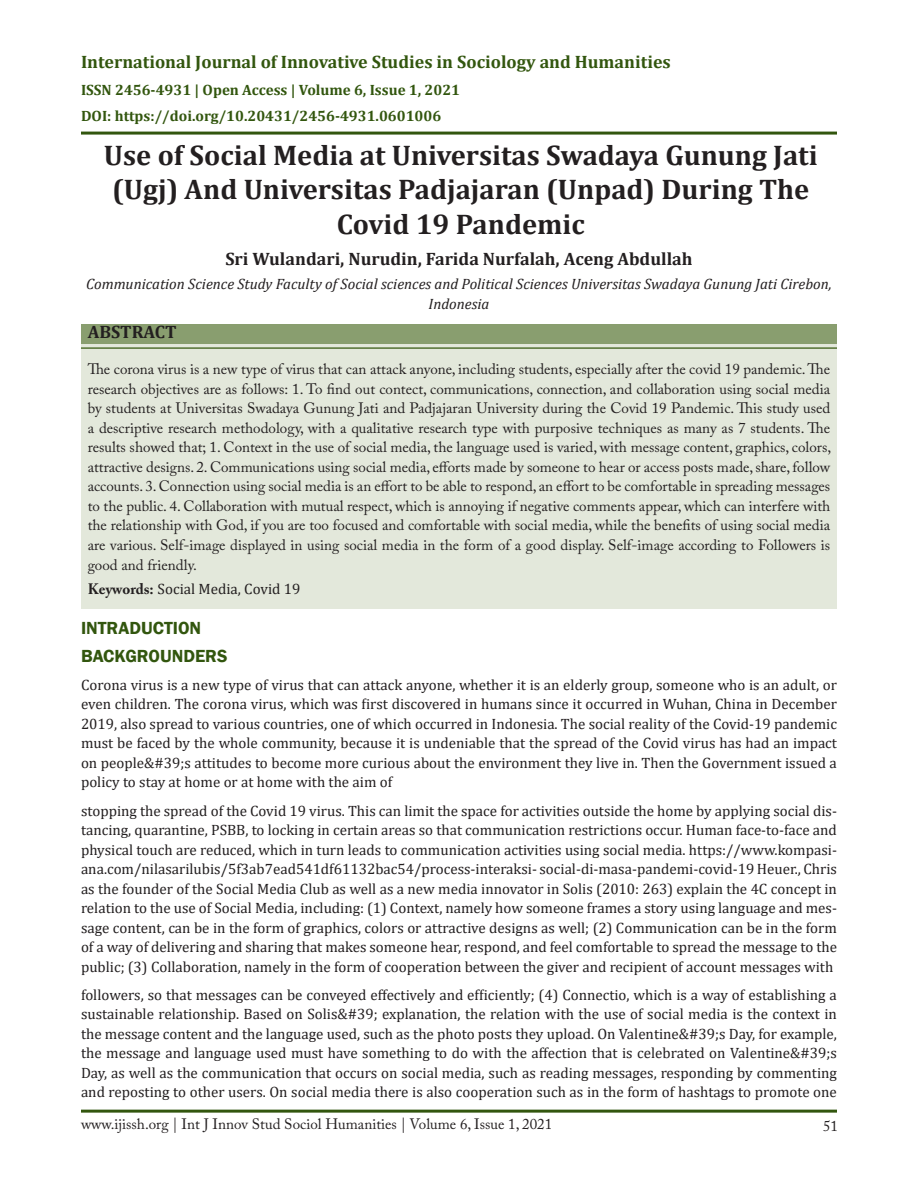
<style>
.page{position:relative;width:918px;height:1188px;background:#fff}
.page>*{position:absolute;margin:0;border:0;box-sizing:border-box;transform-origin:0 0}
.t1{font:700 28.5px/34.5px "Cambria";color:#231f20;text-align:center}
.t2{font:700 18px "Cambria";color:#32560e}
.t3{font:700 18px "Cambria";color:#231f20}
.t4{font:600 18px "Franklin Gothic";color:#32560e}
.t5{font:15px/19.5px "Cambria";color:#231f20;text-align:justify}
.t6{font:15px/19.5px "Adobe Caslon Pro";color:#231f20;text-align:justify}
.t7{font:italic 15px/19.5px "Cambria";color:#231f20;text-align:center}
.t8{font:700 15px "Cambria";color:#32560e}
.s1{font-family:"Adobe Caslon Pro";font-weight:700}
</style>
<div class="page">
<hr style="left:81px;top:1110px;width:756px;height:3px;background:#32560e">
<hr style="left:81px;top:132px;width:756px;height:3px;background:#32560e">
<div style="left:81px;top:344px;width:756px;height:265px;background:#e3e8db"></div>
<div style="left:81px;top:324px;width:756px;height:20px;background:#899e6f"></div>
<hr style="left:81px;top:347px;width:756px;height:2px;background:#537132">
<p class="t2" style="left:81px;top:49px;width:591px">International Journal of Innovative Studies in Sociology and Humanities</p>
<p class="t8" style="left:81px;top:79px;width:381px">ISSN 2456-4931 | Open Access | Volume 6, Issue 1, 2021</p>
<p class="t8" style="left:81px;top:106px;width:362px">DOI: https://doi.org/10.20431/2456-4931.0601006</p>
<p class="t1" style="left:104px;top:137px;width:715px">Use of Social Media at Universitas Swadaya Gunung Jati (Ugj) And Universitas Padjajaran (Unpad) During The<br>Covid 19 Pandemic</p>
<p class="t3" style="left:225px;top:246px;width:469px">Sri Wulandari, Nurudin, Farida Nurfalah, Aceng Abdullah</p>
<p class="t7" style="left:86px;top:274px;width:747px">Communication Science Study Faculty of Social sciences and Political Sciences Universitas Swadaya Gunung Jati Cirebon,<br>Indonesia</p>
<p class="t3" style="left:88px;top:320px;width:91px">ABSTRACT</p>
<p class="t6" style="left:88px;top:359px;width:745px">The corona virus is a new type of virus that can attack anyone, including students, especially after the covid 19 pandemic. The research objectives are as follows: 1. To find out contect, communications, connection, and collaboration using social media by students at Universitas Swadaya Gunung Jati and Padjajaran University during the Covid 19 Pandemic. This study used a descriptive research methodology, with a qualitative research type with purposive techniques as many as 7 students. The results showed that; 1. Context in the use of social media, the language used is varied, with message content, graphics, colors, attractive designs. 2. Communications using social media, efforts made by someone to hear or access posts made, share, follow accounts. 3. Connection using social media is an effort to be able to respond, an effort to be comfortable in spreading messages to the public. 4. Collaboration with mutual respect, which is annoying if negative comments appear, which can interfere with the relationship with God, if you are too focused and comfortable with social media, while the benefits of using social media are various. Self-image displayed in using social media in the form of a good display. Self-image according to Followers is good and friendly.</p>
<p class="t5" style="left:88px;top:580px;width:214px"><span class="s1">Keywords:</span> Social Media, Covid 19</p>
<p class="t4" style="left:81px;top:617px;width:122px">INTRADUCTION</p>
<p class="t4" style="left:81px;top:645px;width:148px">BACKGROUNDERS</p>
<p class="t5" style="left:81px;top:675px;width:758px">Corona virus is a new type of virus that can attack anyone, whether it is an elderly group, someone who is an adult, or even children. The corona virus, which was first discovered in humans since it occurred in Wuhan, China in December 2019, also spread to various countries, one of which occurred in Indonesia. The social reality of the Covid-19 pandemic must be faced by the whole community, because it is undeniable that the spread of the Covid virus has had an impact on people&amp;#39;s attitudes to become more curious about the environment they live in. Then the Government issued a policy to stay at home or at home with the aim of</p>
<p class="t5" style="left:81px;top:801px;width:758px">stopping the spread of the Covid 19 virus. This can limit the space for activities outside the home by applying social dis&shy;tancing, quarantine, PSBB, to locking in certain areas so that communication restrictions occur. Human face-to-face and physical touch are reduced, which in turn leads to communication activities using social media. https://www.kompasi&shy;ana.com/nilasarilubis/5f3ab7ead541df61132bac54/process-interaksi- social-di-masa-pandemi-covid-19 Heuer., Chris as the founder of the Social Media Club as well as a new media innovator in Solis (2010: 263) explain the 4C concept in relation to the use of Social Media, including: (1) Context, namely how someone frames a story using language and mes&shy;sage content, can be in the form of graphics, colors or attractive designs as well; (2) Communication can be in the form of a way of delivering and sharing that makes someone hear, respond, and feel comfortable to spread the message to the public; (3) Collaboration, namely in the form of cooperation between the giver and recipient of account messages with</p>
<p class="t5" style="left:81px;top:985px;width:757px">followers, so that messages can be conveyed effectively and efficiently; (4) Connectio, which is a way of establishing a sustainable relationship. Based on Solis&amp;#39; explanation, the relation with the use of social media is the context in the message content and the language used, such as the photo posts they upload. On Valentine&amp;#39;s Day, for example, the message and language used must have something to do with the affection that is celebrated on Valentine&amp;#39;s Day, as well as the communication that occurs on social media, such as reading messages, responding by commenting and reposting to other users. On social media there is also cooperation such as in the form of hashtags to promote one</p>
<p class="t6" style="left:81px;top:1114px;width:473px">www.ijissh.org | Int J Innov Stud Sociol Humanities | Volume 6, Issue 1, 2021</p>
<p class="t6" style="left:823px;top:1116px;width:16px">51</p>
</div>
